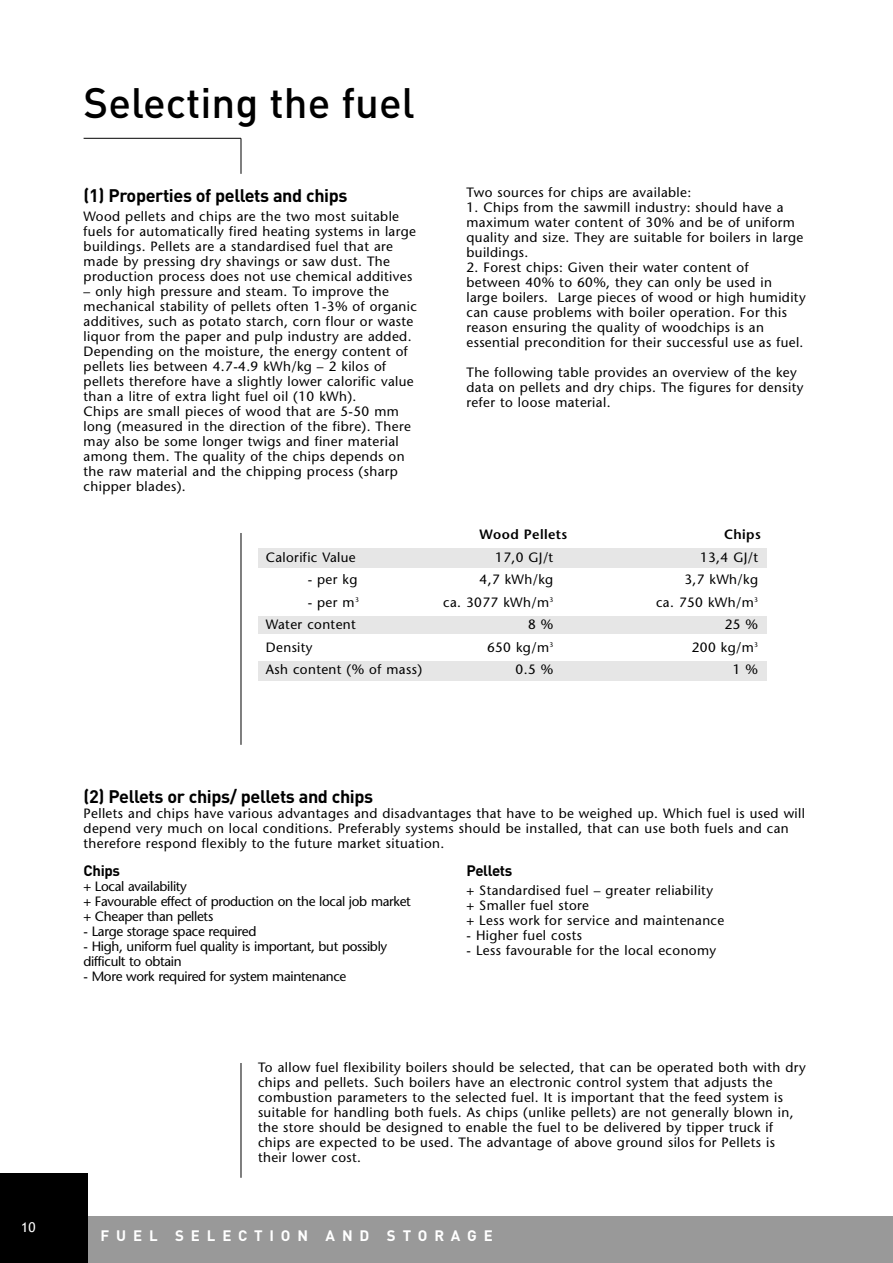
<style>
.page{position:relative;width:893px;height:1263px;background:#fff}
.page>*{position:absolute;margin:0;border:0;box-sizing:border-box;transform-origin:0 0}
.t1{font:500 42px "DIN";color:#000}
.t2{font:700 18px "DIN";letter-spacing:-.02em;color:#000}
.t3{font:700 15px "DIN";letter-spacing:.455em;color:#fff}
.t4{font:700 15px "DIN";letter-spacing:-.02em;color:#000}
.t5{font:13.5px/15px "Stone Sans";letter-spacing:.03em;color:#000}
.t6{font:13.5px/15px "Stone Sans";letter-spacing:-.025em;color:#000}
.t7{font:600 13.5px "Stone Sans";letter-spacing:.03em;color:#000}
.t8{font:13.5px "Trebuchet MS";color:#fff}
</style>
<div class="page">
<div style="left:87px;top:1216px;width:805px;height:47px;background:#999"></div>
<div style="left:0;top:1174px;width:88px;height:89px;background:#000"></div>
<div style="left:258px;top:548px;width:508px;height:19px;background:#e6e6e6"></div>
<div style="left:258px;top:661px;width:509px;height:19px;background:#e6e6e6"></div>
<div style="left:258px;top:617px;width:508px;height:17px;background:#e6e6e6"></div>
<hr style="left:240px;top:138px;width:1px;height:36px;background:#000">
<hr style="left:240px;top:533px;width:1px;height:212px;background:#000">
<hr style="left:240px;top:1063px;width:1px;height:115px;background:#000">
<hr style="left:84px;top:138px;width:157px;height:1px;background:#000">
<p class="t8" style="left:21px;top:1219px;width:16px">10</p>
<h1 class="t1" style="left:84px;top:88px;width:333px">Selecting the fuel</h1>
<h2 class="t2" style="left:84px;top:189px;width:265px">(1) Properties of pellets and chips</h2>
<p class="t5" style="left:84px;top:210px;width:334px">Wood pellets and chips are the two most suitable fuels for automatically fired heating systems in large buildings. Pellets are a standardised fuel that are made by pressing dry shavings or saw dust. The production process does not use chemical additives</p>
<p class="t5" style="left:84px;top:285px;width:335px">– only high pressure and steam. To improve the mechanical stability of pellets often 1-3% of organic additives, such as potato starch, corn flour or waste liquor from the paper and pulp industry are added.<br>Depending on the moisture, the energy content of pellets lies between 4.7-4.9 kWh/kg – 2 kilos of pellets therefore have a slightly lower calorific value than a litre of extra light fuel oil (10 kWh).<br>Chips are small pieces of wood that are 5-50 mm long (measured in the direction of the fibre). There may also be some longer twigs and finer material among them. The quality of the chips depends on the raw material and the chipping process (sharp chipper blades).</p>
<p class="t5" style="left:466px;top:186px;width:226px">Two sources for chips are available:</p>
<p class="t5" style="left:466px;top:201px;width:338px">1. Chips from the sawmill industry: should have a maximum water content of 30% and be of uniform quality and size. They are suitable for boilers in large buildings.</p>
<p class="t5" style="left:466px;top:261px;width:341px">2. Forest chips: Given their water content of between 40% to 60%, they can only be used in large boilers. Large pieces of wood or high humidity can cause problems with boiler operation. For this reason ensuring the quality of woodchips is an essential precondition for their successful use as fuel.</p>
<p class="t5" style="left:466px;top:366px;width:338px">The following table provides an overview of the key data on pellets and dry chips. The figures for density refer to loose material.</p>
<p class="t7" style="left:479px;top:529px;width:89px">Wood Pellets</p>
<p class="t7" style="left:724px;top:529px;width:38px">Chips</p>
<p class="t5" style="left:266px;top:551px;width:91px">Calorific Value</p>
<p class="t5" style="left:495px;top:551px;width:60px">17,0 GJ/t</p>
<p class="t5" style="left:700px;top:551px;width:60px">13,4 GJ/t</p>
<p class="t5" style="left:307px;top:573px;width:51px">- per kg</p>
<p class="t5" style="left:479px;top:573px;width:75px">4,7 kWh/kg</p>
<p class="t5" style="left:684px;top:573px;width:75px">3,7 kWh/kg</p>
<p class="t5" style="left:307px;top:596px;width:53px">- per m<sup>3</sup></p>
<p class="t5" style="left:443px;top:596px;width:112px">ca. 3077 kWh/m<sup>3</sup></p>
<p class="t5" style="left:656px;top:596px;width:103px">ca. 750 kWh/m<sup>3</sup></p>
<p class="t5" style="left:266px;top:618px;width:92px">Water content</p>
<p class="t5" style="left:528px;top:618px;width:27px">8 %</p>
<p class="t5" style="left:724px;top:618px;width:35px">25 %</p>
<p class="t5" style="left:266px;top:641px;width:48px">Density</p>
<p class="t5" style="left:487px;top:641px;width:68px">650 kg/m<sup>3</sup></p>
<p class="t5" style="left:691px;top:641px;width:68px">200 kg/m<sup>3</sup></p>
<p class="t5" style="left:266px;top:663px;width:158px">Ash content (% of mass)</p>
<p class="t5" style="left:515px;top:663px;width:39px">0.5 %</p>
<p class="t5" style="left:732px;top:663px;width:27px">1 %</p>
<h2 class="t2" style="left:84px;top:790px;width:291px">(2) Pellets or chips/ pellets and chips</h2>
<p class="t5" style="left:84px;top:807px;width:723px">Pellets and chips have various advantages and disadvantages that have to be weighed up. Which fuel is used will depend very much on local conditions. Preferably systems should be installed, that can use both fuels and can therefore respond flexibly to the future market situation.</p>
<p class="t4" style="left:84px;top:865px;width:38px">Chips</p>
<p class="t6" style="left:84px;top:880px;width:329px">+ Local availability<br>+ Favourable effect of production on the local job market + Cheaper than pellets</p>
<p class="t6" style="left:84px;top:925px;width:174px">- Large storage space required</p>
<p class="t6" style="left:84px;top:940px;width:305px">- High, uniform fuel quality is important, but possibly difficult to obtain</p>
<p class="t6" style="left:84px;top:970px;width:264px">- More work required for system maintenance</p>
<p class="t4" style="left:466px;top:865px;width:47px">Pellets</p>
<p class="t5" style="left:466px;top:884px;width:259px">+ Standardised fuel – greater reliability<br>+ Smaller fuel store<br>+ Less work for service and maintenance</p>
<p class="t5" style="left:466px;top:929px;width:117px">- Higher fuel costs</p>
<p class="t5" style="left:466px;top:944px;width:251px">- Less favourable for the local economy</p>
<p class="t5" style="left:258px;top:1061px;width:549px">To allow fuel flexibility boilers should be selected, that can be operated both with dry chips and pellets. Such boilers have an electronic control system that adjusts the combustion parameters to the selected fuel. It is important that the feed system is suitable for handling both fuels. As chips (unlike pellets) are not generally blown in, the store should be designed to enable the fuel to be delivered by tipper truck if chips are expected to be used. The advantage of above ground silos for Pellets is their lower cost.</p>
<p class="t3" style="left:101px;top:1230px;width:394px">FUEL SELECTION AND STORAGE</p>
</div>
